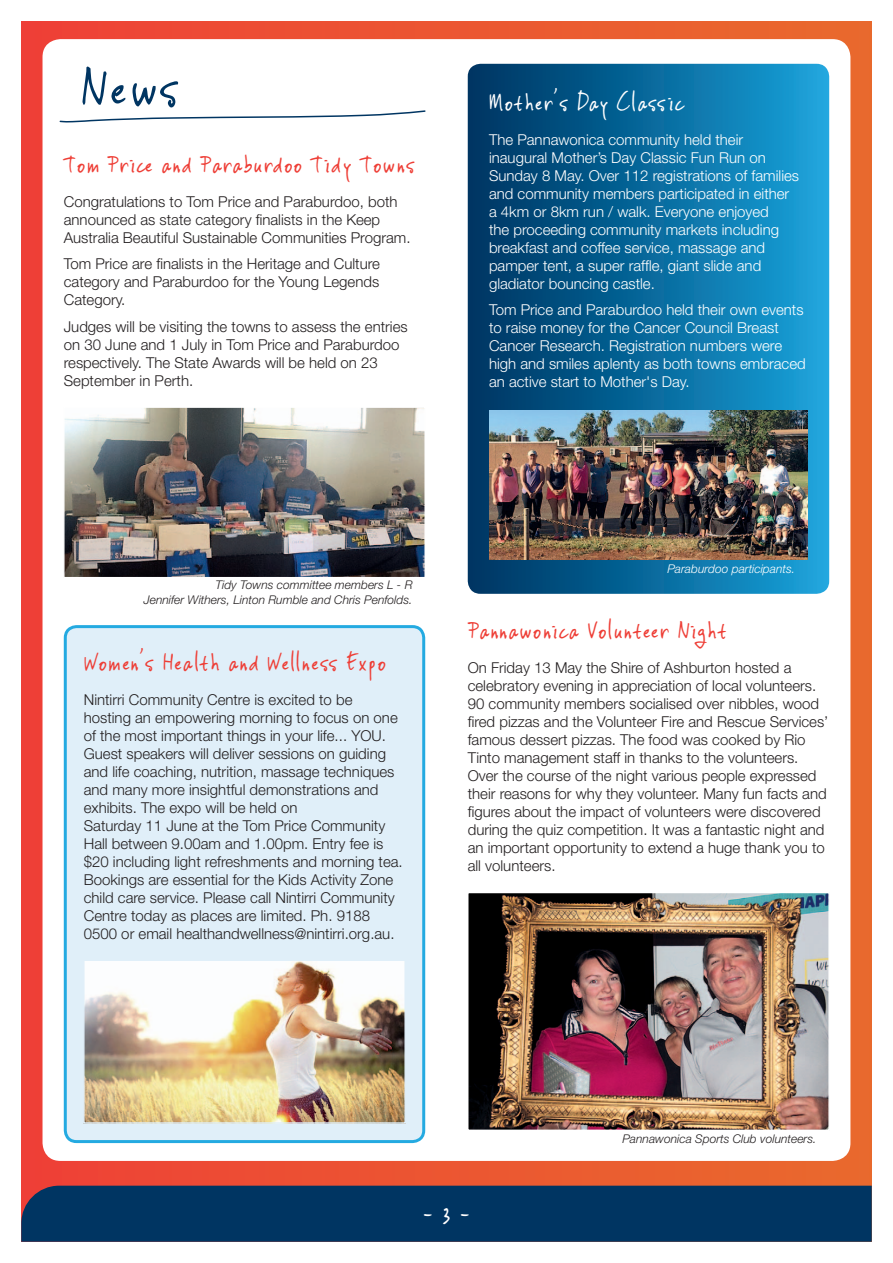
<style>
.page{position:relative;width:893px;height:1263px;background:#fff}
.page>*{position:absolute;margin:0;border:0;box-sizing:border-box;transform-origin:0 0}
.t1{font:60px "Vinc Hand";color:#003562}
.t2{font:27px "Vinc Hand";color:#ee3e36}
.t3{font:27px "Vinc Hand";color:#fff}
.t4{font:300 15px/18px "Helvetica Neue";color:#231f20}
.t5{font:300 15px/18px "Helvetica Neue";color:#fff}
.t6{font:italic 300 12px/14.4px "Helvetica Neue";color:#231f20;text-align:right}
.t7{font:italic 300 12px "Helvetica Neue";color:#fff}
</style>
<div class="page">
<div style="left:21px;top:21px;width:851px;height:1221px;background:linear-gradient(to right,#eb4137,#e56a2e)"></div>
<div style="left:21px;top:1186px;width:851px;height:56px;background:#003562"></div>
<div style="left:43px;top:39px;width:807px;height:1122px;background:#fff;border-radius:18px"></div>
<svg style="left:59px;top:110px;width:367px;height:13px"></svg>
<div style="left:65px;top:627px;width:359px;height:514px;background:#e0eff9;border-radius:11px"></div>
<div style="left:64px;top:625px;width:361px;height:518px;border:3px solid #24aae1;border-radius:11px"></div>
<svg style="left:468px;top:64px;width:361px;height:530px;background:#0a6a9d"></svg>
<img style="left:489px;top:410px;width:319px;height:150px">
<img style="left:470px;top:895px;width:357px;height:233px">
<div style="left:467px;top:892px;width:363px;height:239px;border:2px solid #fff"></div>
<img style="left:86px;top:962px;width:317px;height:159px">
<div style="left:83px;top:959px;width:323px;height:165px;border:2px solid #e0eff9"></div>
<img style="left:66px;top:409px;width:357px;height:166px">
<div style="left:63px;top:406px;width:363px;height:172px;border:2px solid #fff"></div>
<h1 class="t1" style="left:81px;top:49px;width:101px">News</h1>
<h2 class="t2" style="left:64px;top:147px;width:353px">Tom Price and Paraburdoo Tidy Towns</h2>
<p class="t4" style="left:64px;top:192px;width:348px">Congratulations to Tom Price and Paraburdoo, both announced as state category finalists in the Keep<br>Australia Beautiful Sustainable Communities Program.</p>
<p class="t4" style="left:64px;top:255px;width:318px;text-align:justify">Tom Price are finalists in the Heritage and Culture category and Paraburdoo for the Young Legends Category.</p>
<p class="t4" style="left:64px;top:317px;width:345px">Judges will be visiting the towns to assess the entries on 30 June and 1 July in Tom Price and Paraburdoo respectively. The State Awards will be held on 23<br>September in Perth.</p>
<h2 class="t3" style="left:489px;top:85px;width:198px">Mother’s Day Classic</h2>
<p class="t5" style="left:489px;top:130px;width:312px">The Pannawonica community held their inaugural Mother’s Day Classic Fun Run on Sunday 8 May. Over 112 registrations of families and community members participated in either a 4km or 8km run / walk. Everyone enjoyed<br>the proceeding community markets including breakfast and coffee service, massage and pamper tent, a super raffle, giant slide and gladiator bouncing castle.</p>
<p class="t5" style="left:489px;top:300px;width:318px">Tom Price and Paraburdoo held their own events to raise money for the Cancer Council Breast Cancer Research. Registration numbers were high and smiles aplenty as both towns embraced an active start to Mother's Day.</p>
<p class="t6" style="left:144px;top:578px;width:270px">Tidy Towns committee members L - R<br>Jennifer Withers, Linton Rumble and Chris Penfolds.</p>
<h2 class="t2" style="left:84px;top:645px;width:304px">Women’s Health and Wellness Expo</h2>
<p class="t4" style="left:84px;top:690px;width:320px">Nintirri Community Centre is excited to be hosting an empowering morning to focus on one of the most important things in your life... YOU.<br>Guest speakers will deliver sessions on guiding and life coaching, nutrition, massage techniques and many more insightful demonstrations and exhibits. The expo will be held on<br>Saturday 11 June at the Tom Price Community Hall between 9.00am and 1.00pm. Entry fee is $20 including light refreshments and morning tea.<br>Bookings are essential for the Kids Activity Zone child care service. Please call Nintirri Community Centre today as places are limited. Ph. 9188<br>0500 or email healthandwellness@nintirri.org.au.</p>
<p class="t7" style="left:667px;top:561px;width:129px">Paraburdoo participants.</p>
<h2 class="t2" style="left:468px;top:613px;width:261px">Pannawonica Volunteer Night</h2>
<p class="t4" style="left:468px;top:658px;width:362px">On Friday 13 May the Shire of Ashburton hosted a celebratory evening in appreciation of local volunteers.<br>90 community members socialised over nibbles, wood fired pizzas and the Volunteer Fire and Rescue Services’ famous dessert pizzas. The food was cooked by Rio Tinto management staff in thanks to the volunteers.<br>Over the course of the night various people expressed their reasons for why they volunteer. Many fun facts and figures about the impact of volunteers were discovered during the quiz competition. It was a fantastic night and an important opportunity to extend a huge thank you to all volunteers.</p>
<h2 class="t3" style="left:423px;top:1195px;width:49px">- 3 -</h2>
<p class="t6" style="left:622px;top:1131px;width:196px">Pannawonica Sports Club volunteers.</p>
</div>
